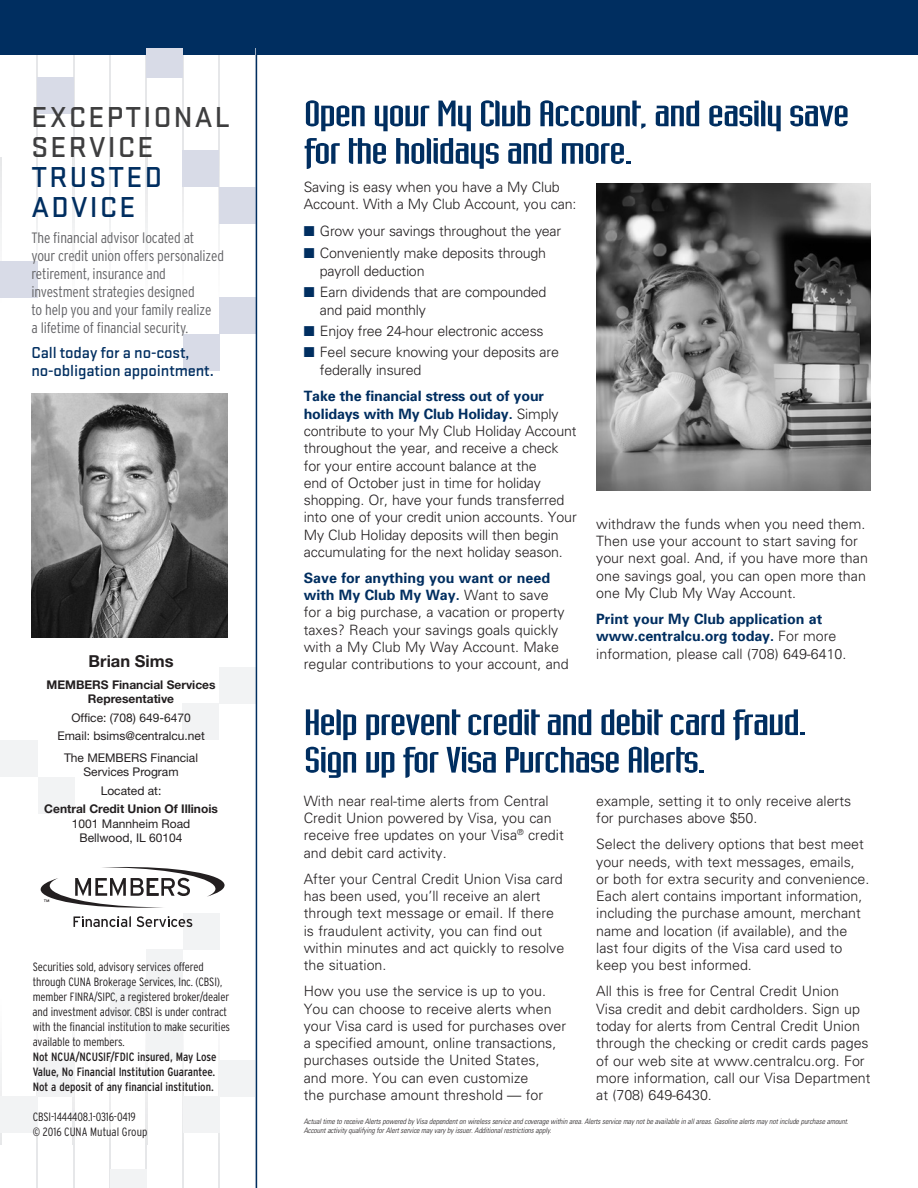
<style>
.page{position:relative;width:918px;height:1188px;background:#fff}
.page>*{position:absolute;margin:0;border:0;box-sizing:border-box;transform-origin:0 0}
.H9{font:36px/37.5px "Industria Solid";letter-spacing:-.03em;color:#002e60;scale:1.6 1}
.H8{font:36px/37.5px "Industria Solid";letter-spacing:-.03em;color:#002e60;scale:1.6 1}
.t1{font:500 30px/30px "Stratum 1";letter-spacing:.075em;color:#3e3e3f}
.t2{font:500 16.5px/18px "Stratum 1";letter-spacing:-.01em;color:#002e60}
.t3{font:700 16.5px "Helvetica Neue";color:#231f20}
.t4{font:300 condensed 15px/18px "Interstate";letter-spacing:-.01em;color:#636366}
.t5{font:300 14.25px/17.2px "Univers";color:#231f20}
.t6{font:700 14.25px/17.2px "Univers";color:#002e60}
.t7{font:300 condensed 12px/15px "Interstate";letter-spacing:-.01em;color:#231f20}
.t8{font:12px/14.4px "Helvetica Neue";color:#231f20;text-align:center}
.t9{font:700 12px/14.4px "Helvetica Neue";color:#231f20;text-align:center}
.t10{font:italic 300 condensed 7.5px/8.2px "Univers";letter-spacing:-.005em;color:#231f20}
.s1{color:#002e60}
.s2{font-weight:400}
.s3{font-weight:700;color:#002e60}
.s4{font-weight:300;color:#231f20}
</style>
<div class="page">
<hr style="left:36px;top:48px;width:2px;height:1140px;background:#e6e7e9">
<hr style="left:73px;top:48px;width:1px;height:1140px;background:#e6e7e9">
<hr style="left:109px;top:48px;width:2px;height:1140px;background:#e6e7e9">
<hr style="left:146px;top:48px;width:1px;height:1140px;background:#e6e7e9">
<hr style="left:182px;top:48px;width:2px;height:1140px;background:#e6e7e9">
<hr style="left:218px;top:48px;width:2px;height:1140px;background:#e6e7e9">
<img style="left:0;top:157px;width:255px;height:987px">
<img style="left:36px;top:157px;width:2px;height:987px">
<img style="left:73px;top:157px;width:1px;height:987px">
<div style="left:0;top:261px;width:37px;height:37px;background:#d8dbe7"></div>
<div style="left:0;top:740px;width:38px;height:37px;background:#f2f3f4"></div>
<div style="left:0;top:1097px;width:37px;height:36px;background:#f2f3f4"></div>
<div style="left:0;top:0;width:918px;height:54px;background:#002e60"></div>
<hr style="left:255px;top:48px;width:1px;height:1140px;background:#e6e7e9">
<img style="left:109px;top:157px;width:2px;height:987px">
<img style="left:146px;top:157px;width:1px;height:987px">
<img style="left:182px;top:157px;width:2px;height:987px">
<img style="left:218px;top:157px;width:2px;height:987px">
<div style="left:37px;top:77px;width:37px;height:37px;background:#d8dbe7"></div>
<div style="left:147px;top:48px;width:36px;height:29px;background:#d8dbe7"></div>
<div style="left:183px;top:1097px;width:36px;height:36px;background:#f2f3f4"></div>
<div style="left:110px;top:1169px;width:36px;height:19px;background:#f2f3f4"></div>
<div style="left:220px;top:1060px;width:36px;height:37px;background:#f2f3f4"></div>
<div style="left:147px;top:950px;width:36px;height:36px;background:#f2f3f4"></div>
<div style="left:183px;top:913px;width:36px;height:36px;background:#f2f3f4"></div>
<div style="left:38px;top:777px;width:37px;height:36px;background:#f2f3f4"></div>
<div style="left:183px;top:704px;width:36px;height:36px;background:#f2f3f4"></div>
<div style="left:220px;top:667px;width:36px;height:37px;background:#f2f3f4"></div>
<div style="left:220px;top:298px;width:36px;height:36px;background:#d8dbe7"></div>
<div style="left:183px;top:334px;width:36px;height:36px;background:#d8dbe7"></div>
<div style="left:220px;top:187px;width:36px;height:37px;background:#d8dbe7"></div>
<div style="left:183px;top:151px;width:36px;height:36px;background:#d8dbe7"></div>
<div style="left:37px;top:1060px;width:37px;height:36px;background:#f2f3f4"></div>
<div style="left:147px;top:1023px;width:36px;height:37px;background:#f2f3f4"></div>
<div style="left:110px;top:986px;width:36px;height:37px;background:#f2f3f4"></div>
<img style="left:32px;top:393px;width:195px;height:245px">
<svg style="left:74px;top:916px;width:57px;height:11px"></svg>
<svg style="left:137px;top:916px;width:55px;height:11px"></svg>
<svg style="left:41px;top:867px;width:184px;height:42px"></svg>
<hr style="left:256px;top:39px;width:1px;height:1149px;background:#002e60">
<img style="left:596px;top:183px;width:275px;height:307px">
<p class="t1" style="left:32px;top:101px;width:200px">EXCEPTIONAL<br>SERVICE<br><span class="s1">TRUSTED<br>ADVICE</span></p>
<p class="t4" style="left:31px;top:229px;width:194px">The financial advisor located at<br>your credit union offers personalized retirement, insurance and investment strategies designed<br>to help you and your family realize<br>a lifetime of financial security.</p>
<p class="t2" style="left:32px;top:343px;width:184px">Call today for a no-cost, no-obligation appointment.</p>
<p class="t3" style="left:89px;top:651px;width:86px">Brian Sims</p>
<p class="t9" style="left:47px;top:677px;width:171px">MEMBERS Financial Services<br>Representative</p>
<p class="t8" style="left:57px;top:708px;width:149px;line-height:18.8px">Offce: (708) 649-6470<br>Email: bsims@centralcu.net</p>
<p class="t8" style="left:64px;top:750px;width:136px">The MEMBERS Financial<br>Services Program</p>
<p class="t9" style="left:44px;top:781px;width:175px;line-height:18.8px"><span class="s2">Located at:<br></span>Central Credit Union Of Illinois</p>
<p class="t8" style="left:72px;top:816px;width:120px">1001 Mannheim Road<br>Bellwood, IL 60104</p>
<p class="t7" style="left:33px;top:960px;width:199px">Securities sold, advisory services offered through CUNA Brokerage Services, Inc. (CBSI), member FINRA/SIPC, a registered broker/dealer and investment advisor. CBSI is under contract with the financial institution to make securities available to members.<br><span class="s2">Not NCUA/NCUSIF/FDIC insured, May Lose Value, No Financial Institution Guarantee.<br>Not a deposit of any financial institution.</span></p>
<p class="t7" style="left:33px;top:1110px;width:116px;line-height:14.5px">CBSI-1444408.1-0316-0419<br>© 2016 CUNA Mutual Group</p>
<p class="H8" style="left:304px;top:95px;width:343px">Open your My Club Account, and easily save for the holidays and more.</p>
<p class="t5" style="left:304px;top:178px;width:274px">Saving is easy when you have a My Club<br>Account. With a My Club Account, you can:</p>
<p class="t5" style="left:304px;top:222px;width:259px"><span class="s1">■</span> Grow your savings throughout the year</p>
<p class="t5" style="left:304px;top:244px;width:244px"><span class="s1">■</span> Conveniently make deposits through</p>
<p class="t5" style="left:320px;top:262px;width:106px">payroll deduction</p>
<p class="t5" style="left:304px;top:283px;width:244px"><span class="s1">■</span> Earn dividends that are compounded</p>
<p class="t5" style="left:320px;top:301px;width:108px">and paid monthly</p>
<p class="t5" style="left:304px;top:322px;width:241px"><span class="s1">■</span> Enjoy free 24-hour electronic access</p>
<p class="t5" style="left:304px;top:343px;width:257px"><span class="s1">■</span> Feel secure knowing your deposits are</p>
<p class="t5" style="left:320px;top:361px;width:103px">federally insured</p>
<p class="t5" style="left:304px;top:387px;width:275px"><span class="s3">Take the financial stress out of your holidays with My Club Holiday.</span> Simply contribute to your My Club Holiday Account throughout the year, and receive a check for your entire account balance at the<br>end of October just in time for holiday shopping. Or, have your funds transferred into one of your credit union accounts. Your My Club Holiday deposits will then begin accumulating for the next holiday season.</p>
<p class="t5" style="left:304px;top:569px;width:266px"><span class="s3">Save for anything you want or need with My Club My Way.</span> Want to save for a big purchase, a vacation or property taxes? Reach your savings goals quickly with a My Club My Way Account. Make regular contributions to your account, and</p>
<p class="t5" style="left:596px;top:515px;width:273px">withdraw the funds when you need them.<br>Then use your account to start saving for your next goal. And, if you have more than one savings goal, you can open more than one My Club My Way Account.</p>
<p class="t6" style="left:596px;top:610px;width:252px">Print your My Club application at www.centralcu.org today. <span class="s4">For more information, please call (708) 649-6410.</span></p>
<p class="H9" style="left:304px;top:703px;width:316px">Help prevent credit and debit card fraud.<br>Sign up for Visa Purchase Alerts.</p>
<p class="t5" style="left:304px;top:792px;width:262px">With near real-time alerts from Central Credit Union powered by Visa, you can receive free updates on your Visa<sup>®</sup> credit and debit card activity.</p>
<p class="t5" style="left:304px;top:870px;width:262px">After your Central Credit Union Visa card has been used, you’ll receive an alert through text message or email. If there is fraudulent activity, you can find out within minutes and act quickly to resolve the situation.</p>
<p class="t5" style="left:304px;top:982px;width:264px">How you use the service is up to you.<br>You can choose to receive alerts when your Visa card is used for purchases over a specified amount, online transactions, purchases outside the United States, and more. You can even customize<br>the purchase amount threshold — for</p>
<p class="t5" style="left:596px;top:792px;width:256px">example, setting it to only receive alerts for purchases above $50.</p>
<p class="t5" style="left:596px;top:835px;width:275px">Select the delivery options that best meet your needs, with text messages, emails, or both for extra security and convenience.<br>Each alert contains important information, including the purchase amount, merchant name and location (if available), and the last four digits of the Visa card used to keep you best informed.</p>
<p class="t5" style="left:596px;top:982px;width:276px">All this is free for Central Credit Union<br>Visa credit and debit cardholders. Sign up today for alerts from Central Credit Union through the checking or credit cards pages of our web site at www.centralcu.org. For more information, call our Visa Department at (708) 649-6430.</p>
<p class="t10" style="left:304px;top:1117px;width:546px">Actual time to receive Alerts powered by Visa dependent on wireless service and coverage within area. Alerts service may not be available in all areas. Gasoline alerts may not include purchase amount.<br>Account activity qualifying for Alert service may vary by issuer. Additional restrictions apply.</p>
</div>
